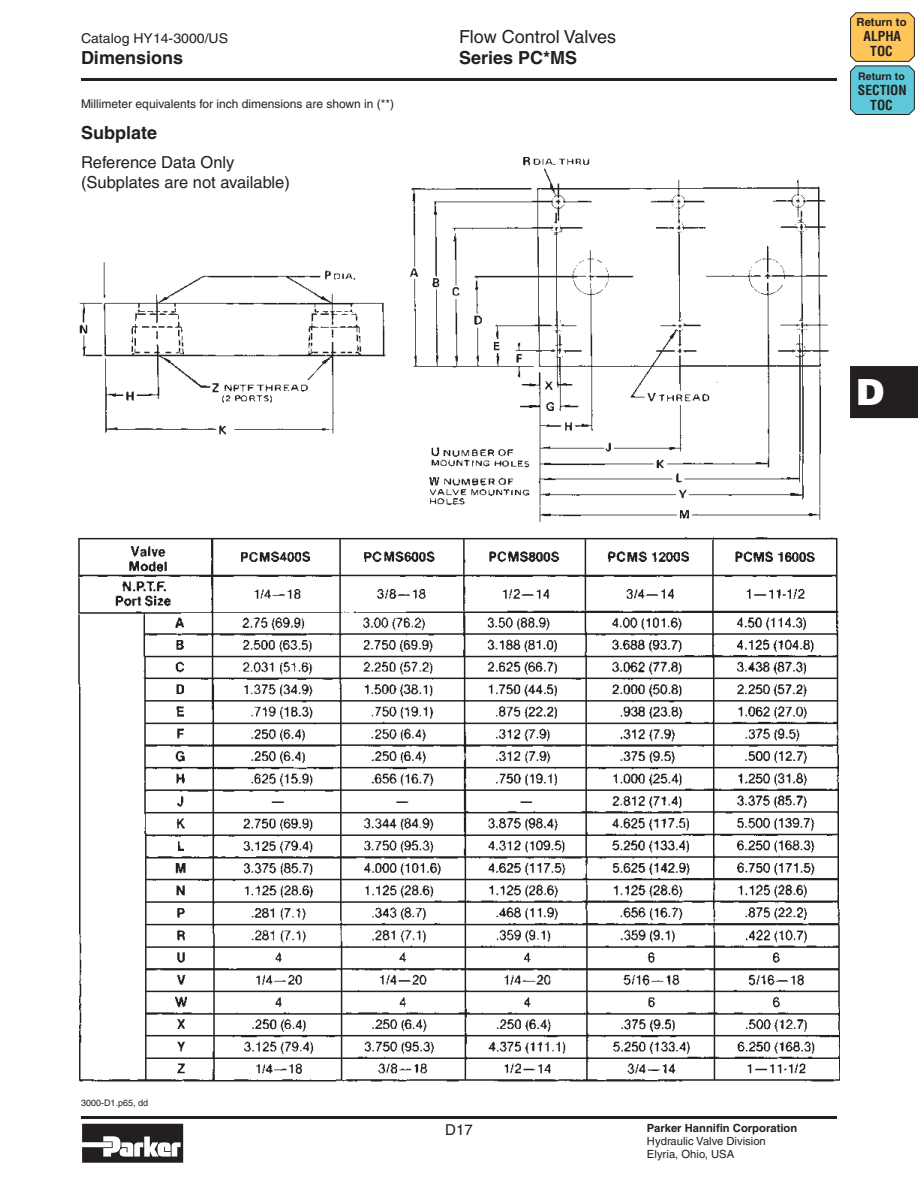
<style>
.page{position:relative;width:918px;height:1188px;background:#fff}
.page>*{position:absolute;margin:0;border:0;box-sizing:border-box;transform-origin:0 0}
.t1{font:900 36px "Helvetica";color:#fff}
.t2{font:700 18px "Helvetica";color:#231f20}
.t3{font:18px "Helvetica";color:#231f20}
.t4{font:16.5px/19.8px "Helvetica";color:#231f20}
.t5{font:15px "Helvetica";color:#231f20}
.t6{font:13.5px "Helvetica";color:#231f20;scale:1.04 1}
.t7{font:700 condensed 13.5px/15px "Helvetica";color:#231f20;text-align:center}
.t8{font:12px "Helvetica";color:#231f20}
.t9{font:11.25px/12.8px "Helvetica";color:#231f20}
.t10{font:700 11.25px "Helvetica";color:#231f20}
.t11{font:700 10.5px "Helvetica";color:#231f20}
.t12{font:9px "Helvetica";color:#231f20}
</style>
<div class="page">
<hr style="left:81px;top:1116px;width:756px;height:3px;background:#231f20">
<svg style="left:82px;top:1124px;width:101px;height:39px"></svg>
<hr style="left:81px;top:78px;width:756px;height:3px;background:#231f20">
<div style="left:850px;top:366px;width:68px;height:52px;background:#231f20"></div>
<svg style="left:850px;top:12px;width:65px;height:103px;background:#aabe96"></svg>
<img style="left:78px;top:158px;width:762px;height:923px">
<p class="t6" style="left:81px;top:30px;width:143px">Catalog HY14-3000/US</p>
<h2 class="t3" style="left:459px;top:26px;width:159px">Flow Control Valves</h2>
<h2 class="t2" style="left:81px;top:47px;width:104px">Dimensions</h2>
<h2 class="t2" style="left:459px;top:47px;width:120px">Series PC*MS</h2>
<p class="t10" style="left:857px;top:16px;width:51px">Return to</p>
<p class="t7" style="left:864px;top:29px;width:39px">ALPHA<br>TOC</p>
<p class="t11" style="left:858px;top:70px;width:48px">Return to</p>
<p class="t7" style="left:858px;top:83px;width:50px">SECTION</p>
<p class="t8" style="left:81px;top:97px;width:315px">Millimeter equivalents for inch dimensions are shown in (**)</p>
<p class="t7" style="left:870px;top:98px;width:24px">TOC</p>
<h2 class="t2" style="left:81px;top:122px;width:78px">Subplate</h2>
<h3 class="t4" style="left:81px;top:152px;width:210px">Reference Data Only (Subplates are not available)</h3>
<p class="t12" style="left:81px;top:1098px;width:69px">3000-D1.p65, dd</p>
<h1 class="t1" style="left:856px;top:368px;width:30px">D</h1>
<p class="t5" style="left:445px;top:1121px;width:29px">D17</p>
<p class="t10" style="left:647px;top:1121px;width:152px">Parker Hannifin Corporation</p>
<p class="t9" style="left:647px;top:1135px;width:120px">Hydraulic Valve Division<br>Elyria, Ohio, USA</p>
</div>
